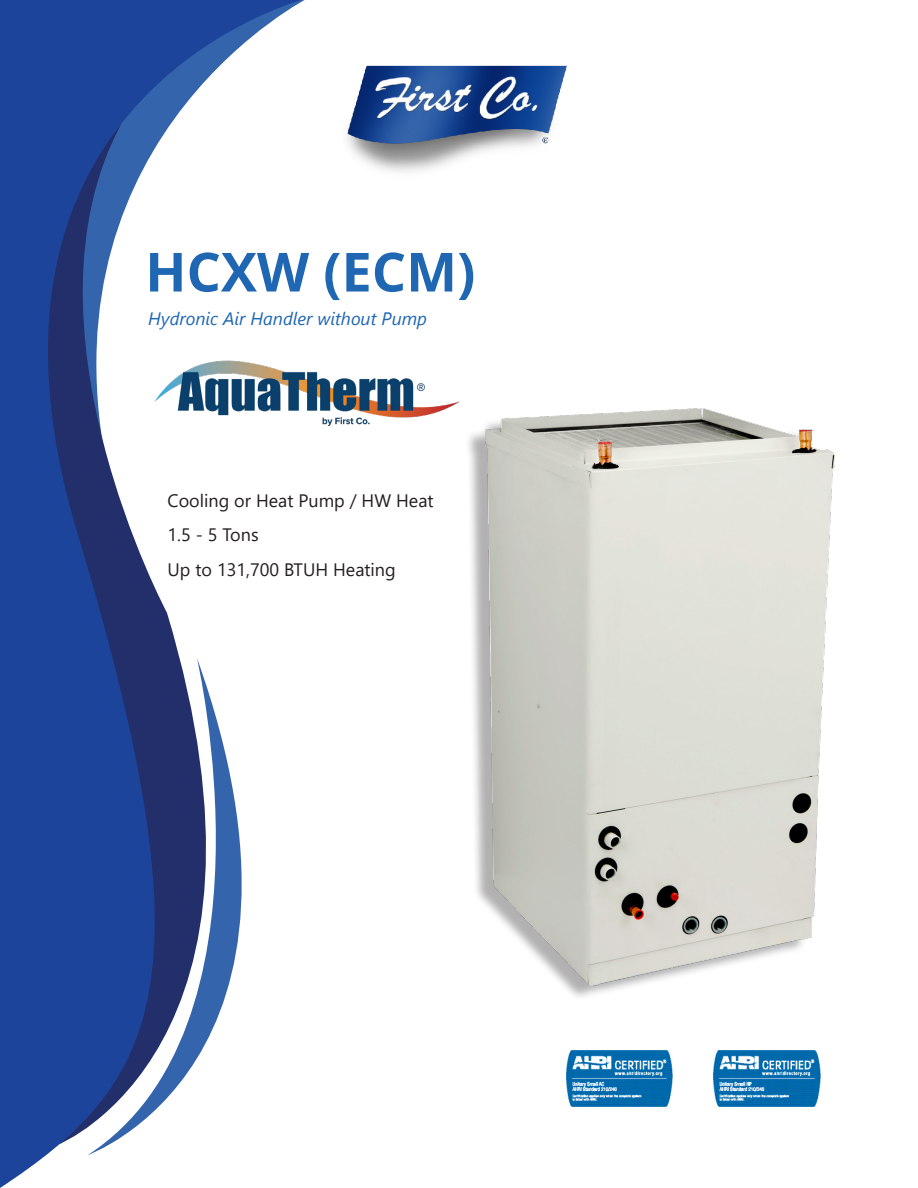
<style>
.page{position:relative;width:918px;height:1188px;background:#fff}
.page>*{position:absolute;margin:0;border:0;box-sizing:border-box;transform-origin:0 0}
.t1{font:700 54px "Open Sans";color:#1f67b3}
.t2{font:18px "Segoe UI";color:#231f20}
.t3{font:italic 18px "Segoe UI";color:#1f67b3}
</style>
<div class="page">
<img style="left:311px;top:371px;width:149px;height:54px">
<img style="left:566px;top:1050px;width:107px;height:57px">
<div style="left:465px;top:408px;width:365px;height:593px;background:#231f20;opacity:.35"></div>
<img style="left:485px;top:408px;width:349px;height:578px">
<img style="left:713px;top:1050px;width:108px;height:57px">
<img style="left:347px;top:65px;width:220px;height:107px">
<svg style="left:0;top:0;width:311px;height:1188px"></svg>
<svg style="left:88px;top:658px;width:223px;height:497px"></svg>
<p class="t1" style="left:145px;top:234px;width:332px">HCXW (ECM)</p>
<p class="t3" style="left:148px;top:302px;width:280px">Hydronic Air Handler without Pump</p>
<p class="t2" style="left:168px;top:483px;width:268px">Cooling or Heat Pump / HW Heat</p>
<p class="t2" style="left:168px;top:518px;width:93px">1.5 - 5 Tons</p>
<p class="t2" style="left:168px;top:552px;width:230px">Up to 131,700 BTUH Heating</p>
</div>
